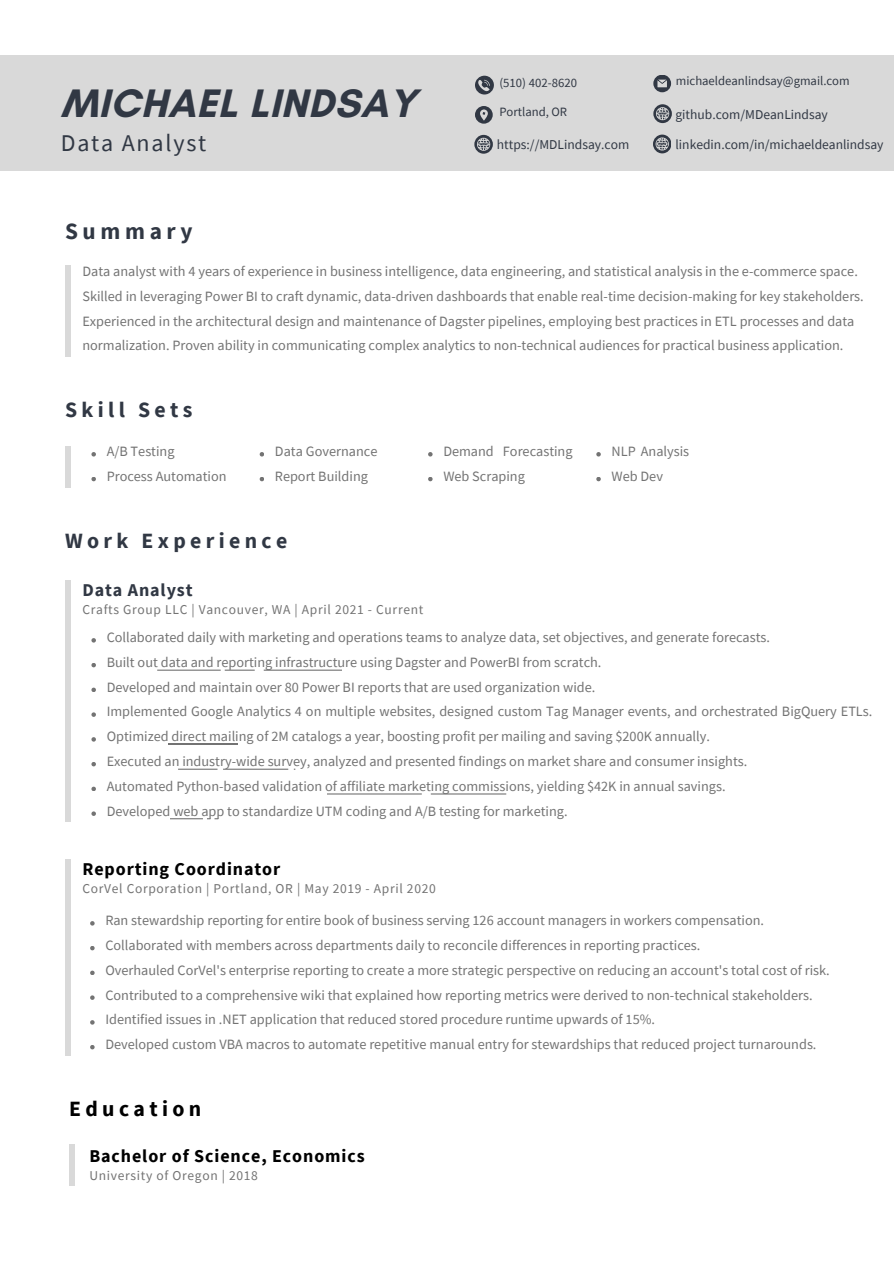
<style>
.page{position:relative;width:894px;height:1264px;background:#fff}
.page>*{position:absolute;margin:0;border:0;box-sizing:border-box;transform-origin:0 0}
.t1{font:700 40.5px "Glacial Indifference";letter-spacing:.015em;color:#313844}
.t2{font:24px "Source Sans Pro";letter-spacing:.075em;color:#313844}
.t3{font:700 23.25px "Source Sans Pro";letter-spacing:.2em;color:#313844}
.t4{font:700 21.75px "Source Sans Pro";letter-spacing:.2em;color:#313844}
.t5{font:700 21.75px "Source Sans Pro";letter-spacing:.2em;color:#000}
.t6{font:700 18px "Source Sans Pro";letter-spacing:.05em;color:#000}
.t7{font:700 18px "Source Sans Pro";letter-spacing:.05em;color:#313844}
.t8{font:14.25px/24.8px "Source Sans Pro";color:#737373}
.t9{font:13.5px "Source Sans Pro";letter-spacing:.05em;color:#737373}
.t10{font:13.5px "Source Sans Pro";color:#313844}
.t11{font:12.75px "Source Sans Pro";color:#313844}
</style>
<div class="page">
<div style="left:65px;top:859px;width:6px;height:196px;background:#d9d9d9"></div>
<div style="left:65px;top:266px;width:6px;height:91px;background:#d9d9d9"></div>
<div style="left:65px;top:446px;width:6px;height:41px;background:#d9d9d9"></div>
<div style="left:65px;top:580px;width:6px;height:242px;background:#d9d9d9"></div>
<div style="left:69px;top:1144px;width:6px;height:42px;background:#d9d9d9"></div>
<svg style="left:90px;top:921px;width:5px;height:4px"></svg>
<svg style="left:90px;top:946px;width:5px;height:4px"></svg>
<svg style="left:90px;top:970px;width:5px;height:5px"></svg>
<svg style="left:90px;top:995px;width:5px;height:4px"></svg>
<svg style="left:90px;top:1020px;width:5px;height:4px"></svg>
<svg style="left:90px;top:1045px;width:5px;height:4px"></svg>
<svg style="left:91px;top:452px;width:5px;height:4px"></svg>
<svg style="left:91px;top:477px;width:5px;height:4px"></svg>
<svg style="left:91px;top:638px;width:5px;height:4px"></svg>
<svg style="left:91px;top:663px;width:5px;height:4px"></svg>
<svg style="left:91px;top:687px;width:5px;height:5px"></svg>
<svg style="left:91px;top:712px;width:5px;height:5px"></svg>
<svg style="left:91px;top:737px;width:5px;height:4px"></svg>
<svg style="left:91px;top:762px;width:5px;height:4px"></svg>
<svg style="left:91px;top:786px;width:5px;height:5px"></svg>
<svg style="left:91px;top:811px;width:5px;height:5px"></svg>
<svg style="left:170px;top:818px;width:48px;height:1px"></svg>
<hr style="left:168px;top:744px;width:69px;height:1px;background:#737373">
<svg style="left:178px;top:768px;width:117px;height:1px"></svg>
<svg style="left:259px;top:452px;width:5px;height:4px"></svg>
<svg style="left:259px;top:477px;width:5px;height:4px"></svg>
<svg style="left:157px;top:669px;width:185px;height:1px"></svg>
<svg style="left:428px;top:452px;width:4px;height:4px"></svg>
<svg style="left:428px;top:477px;width:4px;height:4px"></svg>
<svg style="left:327px;top:793px;width:179px;height:1px"></svg>
<svg style="left:596px;top:452px;width:4px;height:4px"></svg>
<svg style="left:596px;top:477px;width:4px;height:4px"></svg>
<div style="left:0;top:55px;width:893px;height:116px;background:#d9d9d9"></div>
<svg style="left:475px;top:106px;width:17px;height:18px"></svg>
<svg style="left:475px;top:76px;width:19px;height:18px"></svg>
<svg style="left:653px;top:75px;width:18px;height:17px"></svg>
<svg style="left:653px;top:104px;width:18px;height:19px"></svg>
<svg style="left:474px;top:135px;width:18px;height:19px"></svg>
<svg style="left:653px;top:135px;width:18px;height:18px"></svg>
<svg style="left:480px;top:109px;width:7px;height:12px"></svg>
<h4 class="t1" style="left:61px;top:78px;width:357px">MICHAEL LINDSAY</h4>
<h4 class="t2" style="left:61px;top:127px;width:147px">Data Analyst</h4>
<h4 class="t3" style="left:65px;top:216px;width:129px">Summary</h4>
<h4 class="t11" style="left:499px;top:75px;width:79px">(510) 402-8620</h4>
<h4 class="t11" style="left:499px;top:104px;width:69px">Portland, OR</h4>
<h2 class="t10" style="left:496px;top:135px;width:134px">https://MDLindsay.com</h2>
<h4 class="t11" style="left:675px;top:73px;width:175px">michaeldeanlindsay@gmail.com</h4>
<h3 class="t10" style="left:675px;top:106px;width:154px">github.com/MDeanLindsay</h3>
<h3 class="t10" style="left:675px;top:136px;width:209px">linkedin.com/in/michaeldeanlindsay</h3>
<h4 class="t8" style="left:82px;top:259px;width:782px">Data analyst with 4 years of experience in business intelligence, data engineering, and statistical analysis in the e-commerce space.<br>Skilled in leveraging Power BI to craft dynamic, data-driven dashboards that enable real-time decision-making for key stakeholders.<br>Experienced in the architectural design and maintenance of Dagster pipelines, employing best practices in ETL processes and data normalization. Proven ability in communicating complex analytics to non-technical audiences for practical business application.</h4>
<h4 class="t4" style="left:65px;top:395px;width:129px">Skill Sets</h4>
<h4 class="t8" style="left:107px;top:438px;width:121px">A/B Testing<br>Process Automation</h4>
<h2 class="t8" style="left:275px;top:438px;width:104px">Data Governance<br>Report Building</h2>
<h4 class="t8" style="left:443px;top:438px;width:131px">Demand Forecasting<br>Web Scraping</h4>
<h2 class="t8" style="left:611px;top:438px;width:79px">NLP Analysis<br>Web Dev</h2>
<h3 class="t4" style="left:65px;top:526px;width:224px">Work Experience</h3>
<p class="t7" style="left:82px;top:578px;width:112px">Data Analyst</p>
<h4 class="t9" style="left:82px;top:600px;width:342px">Crafts Group LLC | Vancouver, WA | April 2021 - Current</h4>
<h4 class="t8" style="left:107px;top:624px;width:767px">Collaborated daily with marketing and operations teams to analyze data, set objectives, and generate forecasts.<br>Built out data and reporting infrastructure using Dagster and PowerBI from scratch.<br>Developed and maintain over 80 Power BI reports that are used organization wide.<br>Implemented Google Analytics 4 on multiple websites, designed custom Tag Manager events, and orchestrated BigQuery ETLs.<br>Optimized direct mailing of 2M catalogs a year, boosting profit per mailing and saving $200K annually.<br>Executed an industry-wide survey, analyzed and presented findings on market share and consumer insights.<br>Automated Python-based validation of affiliate marketing commissions, yielding $42K in annual savings.<br>Developed web app to standardize UTM coding and A/B testing for marketing.</h4>
<h1 class="t6" style="left:82px;top:857px;width:199px">Reporting Coordinator</h1>
<p class="t9" style="left:82px;top:879px;width:355px">CorVel Corporation | Portland, OR | May 2019 - April 2020</p>
<h4 class="t8" style="left:105px;top:907px;width:725px">Ran stewardship reporting for entire book of business serving 126 account managers in workers compensation.<br>Collaborated with members across departments daily to reconcile differences in reporting practices.<br>Overhauled CorVel's enterprise reporting to create a more strategic perspective on reducing an account's total cost of risk.<br>Contributed to a comprehensive wiki that explained how reporting metrics were derived to non-technical stakeholders.<br>Identified issues in .NET application that reduced stored procedure runtime upwards of 15%.<br>Developed custom VBA macros to automate repetitive manual entry for stewardships that reduced project turnarounds.</h4>
<h2 class="t5" style="left:69px;top:1094px;width:133px">Education</h2>
<h3 class="t6" style="left:89px;top:1144px;width:277px">Bachelor of Science, Economics</h3>
<p class="t9" style="left:89px;top:1166px;width:170px">University of Oregon | 2018</p>
</div>
